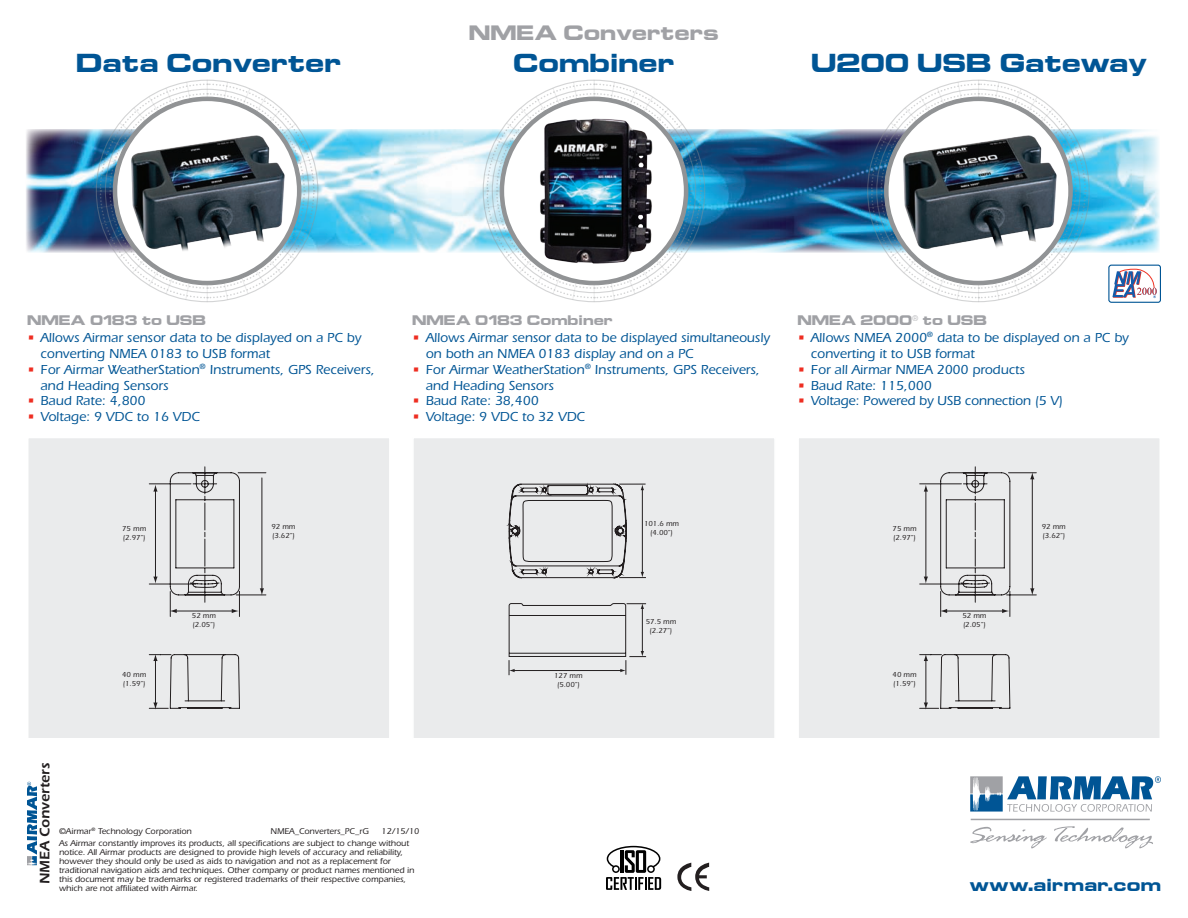
<style>
.page{position:relative;width:1188px;height:918px;background:#fff}
.page>*{position:absolute;margin:0;border:0;box-sizing:border-box;transform-origin:0 0}
.t1{font:700 22.5px "Euro Technic Ext";color:#005595}
.t2{font:700 18px "Euro Technic Ext";color:#a0a1a5}
.t3{font:700 15px "Euro Technic Ext";letter-spacing:.015em;color:#005595}
.t4{font:600 14.25px "ITC Eras Std";color:#231f20}
.t5{font:500 13.5px/16.5px "ITC Eras Std";color:#005595}
.t6{font:700 12px "Euro Technic Ext";color:#a0a1a5}
.t7{font:500 8.7px/9px "ITC Eras Std";color:#231f20}
.t8{font:500 7.5px/9px "ITC Eras Std";color:#231f20}
.s1{color:#ee2e22}
</style>
<div class="page">
<img style="left:26px;top:129px;width:1134px;height:123px">
<svg style="left:970px;top:827px;width:77px;height:21px"></svg>
<svg style="left:1054px;top:826px;width:99px;height:22px"></svg>
<svg style="left:970px;top:776px;width:191px;height:36px"></svg>
<hr style="left:971px;top:819px;width:179px;height:1px;background:#a0a1a5">
<svg style="left:27px;top:782px;width:10px;height:83px"></svg>
<hr style="left:207px;top:80px;width:1px;height:222px;background:#919395">
<svg style="left:96px;top:81px;width:222px;height:220px"></svg>
<div style="left:113px;top:97px;width:188px;height:188px;background:#919395;border-radius:50%"></div>
<hr style="left:594px;top:80px;width:1px;height:222px;background:#919395">
<svg style="left:483px;top:81px;width:222px;height:220px"></svg>
<div style="left:500px;top:97px;width:188px;height:188px;background:#919395;border-radius:50%"></div>
<hr style="left:978px;top:80px;width:1px;height:222px;background:#919395">
<hr style="left:867px;top:191px;width:223px;height:1px;background:#919395">
<svg style="left:868px;top:81px;width:222px;height:220px"></svg>
<div style="left:885px;top:97px;width:187px;height:188px;background:#919395;border-radius:50%"></div>
<svg style="left:677px;top:863px;width:32px;height:28px"></svg>
<svg style="left:606px;top:845px;width:55px;height:45px"></svg>
<div style="left:27px;top:437px;width:364px;height:303px;background:#eaebec;border:2px solid #fff"></div>
<div style="left:412px;top:437px;width:364px;height:303px;background:#eaebec;border:2px solid #fff"></div>
<div style="left:797px;top:437px;width:364px;height:303px;background:#eaebec;border:2px solid #fff"></div>
<svg style="left:1108px;top:264px;width:53px;height:39px"></svg>
<div style="left:117px;top:101px;width:180px;height:180px;background:#fff;border-radius:50%"></div>
<img style="left:117px;top:125px;width:178px;height:142px">
<div style="left:504px;top:101px;width:180px;height:180px;background:#fff;border-radius:50%"></div>
<img style="left:525px;top:111px;width:138px;height:166px">
<svg style="left:506px;top:483px;width:140px;height:192px"></svg>
<svg style="left:149px;top:466px;width:117px;height:244px"></svg>
<svg style="left:919px;top:466px;width:118px;height:244px"></svg>
<div style="left:889px;top:101px;width:179px;height:180px;background:#fff;border-radius:50%"></div>
<img style="left:889px;top:125px;width:177px;height:142px">
<h2 class="t2" style="left:469px;top:20px;width:252px">NMEA Converters</h2>
<h1 class="t1" style="left:76px;top:47px;width:267px">Data Converter</h1>
<h1 class="t1" style="left:513px;top:47px;width:163px">Combiner</h1>
<h1 class="t1" style="left:811px;top:47px;width:337px">U200 USB Gateway</h1>
<p class="t6" style="left:27px;top:312px;width:181px">NMEA 0183 to USB</p>
<p class="t5" style="left:40px;top:329px;width:322px;text-indent:-14px"><span class="s1">•</span> Allows Airmar sensor data to be displayed on a PC by converting NMEA 0183 to USB format</p>
<p class="t5" style="left:41px;top:362px;width:336px;line-height:15.8px;text-indent:-14px"><span class="s1">•</span> For Airmar WeatherStation<sup>®</sup> Instruments, GPS Receivers, and Heading Sensors</p>
<p class="t5" style="left:27px;top:393px;width:120px"><span class="s1">•</span> Baud Rate: 4,800</p>
<p class="t5" style="left:27px;top:409px;width:174px"><span class="s1">•</span> Voltage: 9 VDC to 16 VDC</p>
<p class="t6" style="left:412px;top:312px;width:202px">NMEA 0183 Combiner</p>
<p class="t5" style="left:426px;top:329px;width:346px;text-indent:-14px"><span class="s1">•</span> Allows Airmar sensor data to be displayed simultaneously on both an NMEA 0183 display and on a PC</p>
<p class="t5" style="left:426px;top:362px;width:336px;line-height:15.8px;text-indent:-14px"><span class="s1">•</span> For Airmar WeatherStation<sup>®</sup> Instruments, GPS Receivers, and Heading Sensors</p>
<p class="t5" style="left:412px;top:393px;width:128px"><span class="s1">•</span> Baud Rate: 38,400</p>
<p class="t5" style="left:412px;top:409px;width:174px"><span class="s1">•</span> Voltage: 9 VDC to 32 VDC</p>
<p class="t6" style="left:797px;top:312px;width:191px">NMEA 2000<sup>®</sup> to USB</p>
<p class="t5" style="left:811px;top:329px;width:319px;text-indent:-14px"><span class="s1">•</span> Allows NMEA 2000<sup>®</sup> data to be displayed on a PC by converting it to USB format</p>
<p class="t5" style="left:797px;top:361px;width:229px"><span class="s1">•</span> For all Airmar NMEA 2000 products</p>
<p class="t5" style="left:797px;top:377px;width:136px"><span class="s1">•</span> Baud Rate: 115,000</p>
<p class="t5" style="left:797px;top:393px;width:267px"><span class="s1">•</span> Voltage: Powered by USB connection (5 V)</p>
<p class="t8" style="left:122px;top:524px;width:25px">75 mm (2.97”)</p>
<p class="t8" style="left:122px;top:670px;width:25px">40 mm (1.59”)</p>
<p class="t8" style="left:192px;top:612px;width:25px">52 mm (2.05”)</p>
<p class="t8" style="left:271px;top:522px;width:25px">92 mm (3.62”)</p>
<p class="t4" style="left:37px;top:884px;width:122px;rotate:-90deg">NMEA Converters</p>
<p class="t7" style="left:59px;top:827px;width:134px">©Airmar<sup>®</sup> Technology Corporation</p>
<p class="t7" style="left:271px;top:827px;width:100px">NMEA_Converters_PC_rG</p>
<p class="t7" style="left:59px;top:825px;width:362px;line-height:12px;text-indent:323px">12/15/10<br>As Airmar constantly improves its products, all specifications are subject to change without</p>
<p class="t7" style="left:59px;top:848px;width:357px">notice. All Airmar products are designed to provide high levels of accuracy and reliability, however they should only be used as aids to navigation and not as a replacement for traditional navigation aids and techniques. Other company or product names mentioned in this document may be trademarks or registered trademarks of their respective companies, which are not affiliated with Airmar.</p>
<p class="t8" style="left:554px;top:671px;width:30px;text-align:center">127 mm (5.00”)</p>
<p class="t8" style="left:644px;top:519px;width:36px;text-align:center">101.6 mm (4.00”)</p>
<p class="t8" style="left:646px;top:617px;width:32px;text-align:center">57.5 mm (2.27”)</p>
<p class="t8" style="left:893px;top:524px;width:25px">75 mm (2.97”)</p>
<p class="t8" style="left:893px;top:670px;width:25px">40 mm (1.59”)</p>
<p class="t8" style="left:962px;top:612px;width:25px">52 mm (2.05”)</p>
<p class="t8" style="left:1042px;top:522px;width:25px">92 mm (3.62”)</p>
<p class="t3" style="left:969px;top:875px;width:193px">www.airmar.com</p>
</div>
